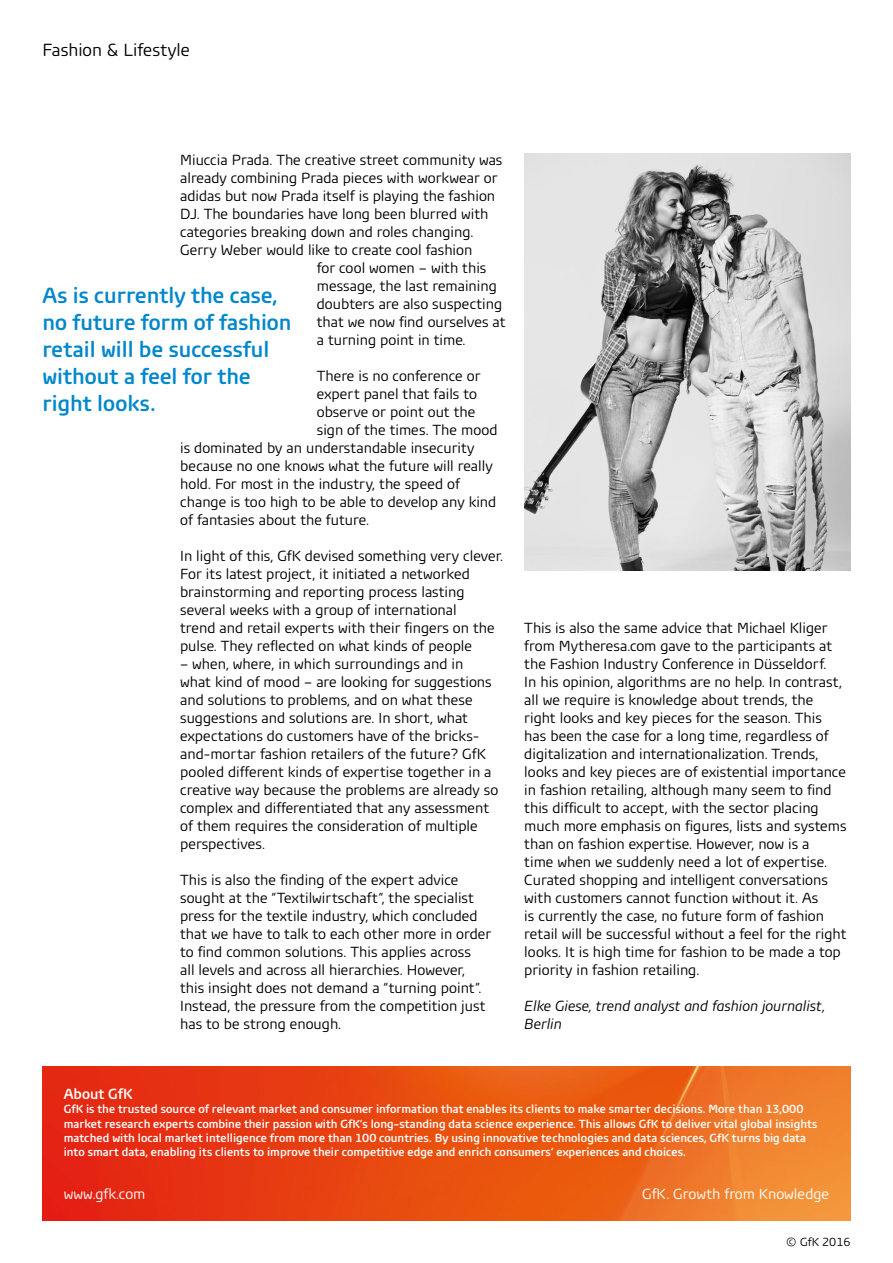
<style>
.page{position:relative;width:893px;height:1263px;background:#fff}
.page>*{position:absolute;margin:0;border:0;box-sizing:border-box;transform-origin:0 0}
.t1{font:700 22.5px/27px "Insightprint";color:#0087cc}
.t2{font:18px "Insightprint";color:#000}
.t3{font:15px/18px "Insightprint";color:#000}
.t4{font:italic 15px/18px "Insightprint";color:#000}
.t5{font:15px "Insightprint";color:#fff}
.t6{font:700 15px "Insightprint";color:#fff}
.t7{font:700 12px/14.4px "Insightprint";color:#fff}
.t8{font:12px "Insightprint";color:#000}
</style>
<div class="page">
<img style="left:43px;top:1066px;width:807px;height:154px">
<img style="left:524px;top:153px;width:326px;height:418px">
<p class="t2" style="left:43px;top:39px;width:149px">Fashion &amp; Lifestyle</p>
<p class="t3" style="left:180px;top:150px;width:324px">Miuccia Prada. The creative street community was</p>
<p class="t3" style="left:180px;top:168px;width:319px">already combining Prada pieces with workwear or</p>
<p class="t3" style="left:180px;top:186px;width:317px">adidas but now Prada itself is playing the fashion</p>
<p class="t3" style="left:180px;top:204px;width:310px">DJ. The boundaries have long been blurred with</p>
<p class="t3" style="left:180px;top:222px;width:295px">categories breaking down and roles changing.</p>
<p class="t3" style="left:180px;top:240px;width:294px">Gerry Weber would like to create cool fashion</p>
<p class="t3" style="left:317px;top:258px;width:171px">for cool women – with this</p>
<p class="t3" style="left:317px;top:276px;width:181px">message, the last remaining</p>
<p class="t3" style="left:317px;top:294px;width:187px">doubters are also suspecting</p>
<p class="t3" style="left:317px;top:312px;width:190px">that we now find ourselves at</p>
<p class="t3" style="left:317px;top:330px;width:150px">a turning point in time.</p>
<p class="t3" style="left:317px;top:366px;width:165px">There is no conference or</p>
<p class="t3" style="left:317px;top:384px;width:162px">expert panel that fails to</p>
<p class="t3" style="left:317px;top:402px;width:160px">observe or point out the</p>
<p class="t3" style="left:317px;top:420px;width:182px">sign of the times. The mood</p>
<p class="t3" style="left:180px;top:438px;width:296px">is dominated by an understandable insecurity</p>
<p class="t3" style="left:180px;top:456px;width:314px">because no one knows what the future will really</p>
<p class="t3" style="left:180px;top:474px;width:281px">hold. For most in the industry, the speed of</p>
<p class="t3" style="left:180px;top:492px;width:318px">change is too high to be able to develop any kind</p>
<p class="t3" style="left:180px;top:510px;width:190px">of fantasies about the future.</p>
<p class="t3" style="left:180px;top:546px;width:325px">In light of this, GfK devised something very clever.<br>For its latest project, it initiated a networked brainstorming and reporting process lasting several weeks with a group of international<br>trend and retail experts with their fingers on the pulse. They reflected on what kinds of people</p>
<p class="t3" style="left:180px;top:654px;width:320px">– when, where, in which surroundings and in<br>what kind of mood – are looking for suggestions and solutions to problems, and on what these suggestions and solutions are. In short, what expectations do customers have of the bricks&shy;and-mortar fashion retailers of the future? GfK pooled different kinds of expertise together in a creative way because the problems are already so complex and differentiated that any assessment of them requires the consideration of multiple perspectives.</p>
<p class="t3" style="left:180px;top:870px;width:313px">This is also the finding of the expert advice sought at the “Textilwirtschaft”, the specialist press for the textile industry, which concluded that we have to talk to each other more in order to find common solutions. This applies across<br>all levels and across all hierarchies. However, this insight does not demand a “turning point”.<br>Instead, the pressure from the competition just has to be strong enough.</p>
<h1 class="t1" style="left:43px;top:282px;width:251px">As is currently the case, no future form of fashion retail will be successful without a feel for the right looks.</h1>
<p class="t3" style="left:524px;top:618px;width:324px">This is also the same advice that Michael Kliger from Mytheresa.com gave to the participants at the Fashion Industry Conference in Düsseldorf.<br>In his opinion, algorithms are no help. In contrast, all we require is knowledge about trends, the right looks and key pieces for the season. This has been the case for a long time, regardless of digitalization and internationalization. Trends, looks and key pieces are of existential importance in fashion retailing, although many seem to find this difficult to accept, with the sector placing much more emphasis on figures, lists and systems than on fashion expertise. However, now is a<br>time when we suddenly need a lot of expertise.<br>Curated shopping and intelligent conversations with customers cannot function without it. As<br>is currently the case, no future form of fashion retail will be successful without a feel for the right looks. It is high time for fashion to be made a top priority in fashion retailing.</p>
<p class="t4" style="left:524px;top:996px;width:302px">Elke Giese, trend analyst and fashion journalist,<br>Berlin</p>
<p class="t6" style="left:64px;top:1084px;width:70px">About GfK</p>
<p class="t7" style="left:64px;top:1102px;width:755px">GfK is the trusted source of relevant market and consumer information that enables its clients to make smarter decisions. More than 13,000 market research experts combine their passion with GfK’s long-standing data science experience. This allows GfK to deliver vital global insights matched with local market intelligence from more than 100 countries. By using innovative technologies and data sciences, GfK turns big data into smart data, enabling its clients to improve their competitive edge and enrich consumers’ experiences and choices.</p>
<p class="t5" style="left:64px;top:1185px;width:83px">www.gfk.com</p>
<p class="t5" style="left:642px;top:1185px;width:189px">GfK. Growth from Knowledge</p>
<p class="t8" style="left:786px;top:1235px;width:66px">© GfK 2016</p>
</div>
